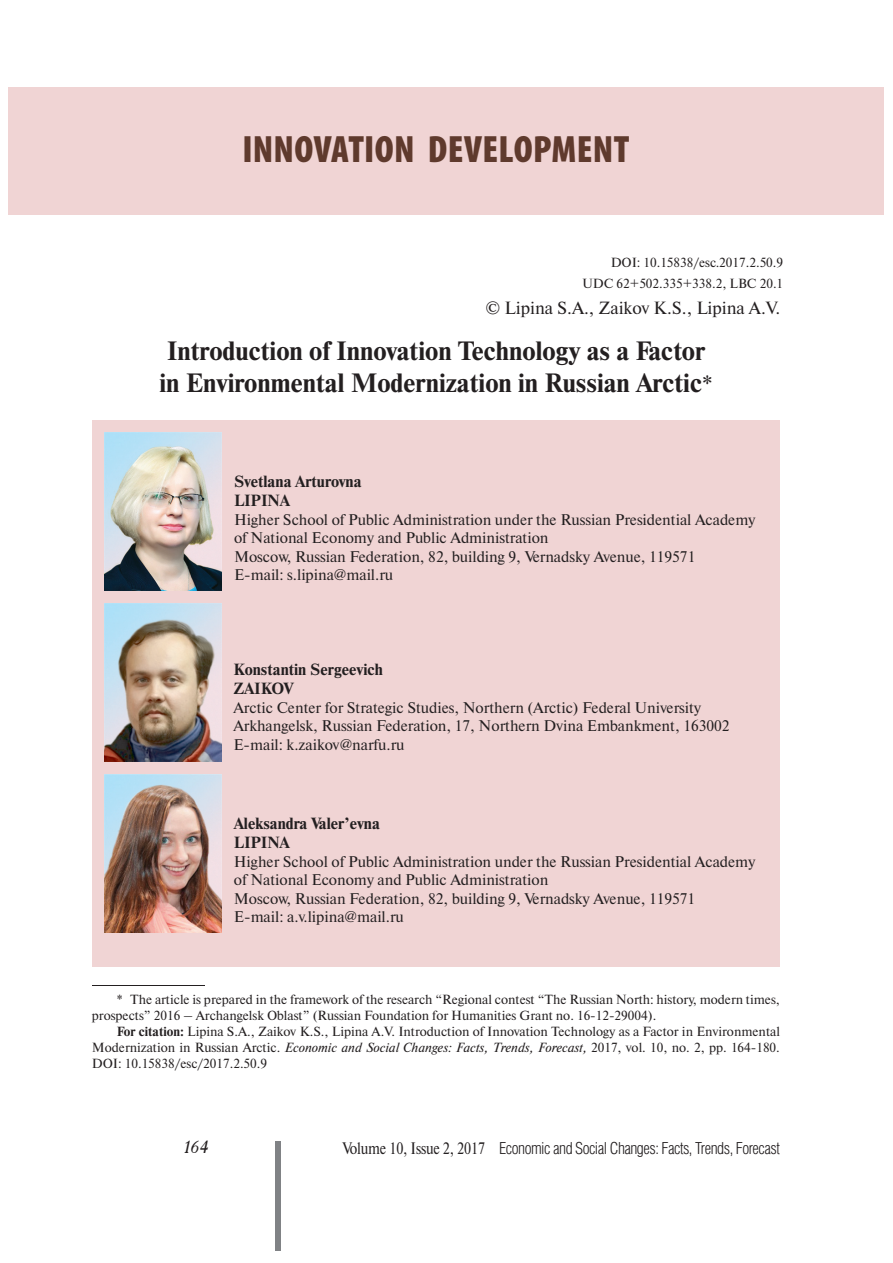
<style>
.page{position:relative;width:893px;height:1263px;background:#fff}
.page>*{position:absolute;margin:0;border:0;box-sizing:border-box;transform-origin:0 0}
.t1{font:900 condensed 38.25px "Myriad Pro";letter-spacing:.01em;color:#5f3a2d}
.t2{font:700 26.4px/31.8px "Newton C";color:#231f20}
.t3{font:17.7px "Newton C";color:#231f20}
.t4{font:italic 17.7px "Academy";color:#231f20}
.t5{font:300 16.65px "Helios Cond";letter-spacing:-.03em;color:#231f20}
.t6{font:700 16.2px/19.4px "Newton C";color:#231f20}
.t7{font:15.45px/18.5px "Newton C";color:#231f20}
.t8{font:13.2px/15.9px "Newton C";color:#231f20}
.s1{font-family:"Minion Pro"}
.s2{font-weight:400;font-size:23.55px}
.s3{font-weight:700}
.s4{font-style:italic}
.s5{font-family:"Newton C";font-weight:400}
</style>
<div class="page">
<div style="left:275px;top:1141px;width:6px;height:109px;background:#808285"></div>
<hr style="left:92px;top:985px;width:112px;height:1px;background:#231f20">
<div style="left:92px;top:420px;width:688px;height:547px;background:#f0d4d4"></div>
<div style="left:9px;top:87px;width:875px;height:127px;background:#f0d4d4"></div>
<img style="left:105px;top:433px;width:117px;height:158px">
<img style="left:105px;top:603px;width:117px;height:159px">
<img style="left:105px;top:774px;width:116px;height:159px">
<h1 class="t1" style="left:242px;top:136px;width:388px">INNOVATION DEVELOPMENT</h1>
<p class="t8" style="left:582px;top:254px;width:203px;line-height:20.1px;text-align:right">DOI: 10.15838/esc<span class="s1">.</span>2017.2.50.9<br>UDC 62+502.335+338.2, LBC 20.1</p>
<p class="t3" style="left:485px;top:301px;width:296px">© Lipina S.A., Zaikov K.S., Lipina A.V.</p>
<h2 class="t2" style="left:159px;top:337px;width:555px">Introduction of Innovation Technology as a Factor in Environmental Modernization in Russian Arctic<span class="s2">*</span></h2>
<p class="t6" style="left:234px;top:473px;width:129px">Svetlana Arturovna<br>LIPINA</p>
<p class="t7" style="left:234px;top:511px;width:523px">Higher School of Public Administration under the Russian Presidential Academy of National Economy and Public Administration<br>Moscow, Russian Federation, 82, building 9, Vernadsky Avenue, 119571<br>E-mail: s.lipina@mail.ru</p>
<p class="t6" style="left:233px;top:661px;width:151px">Konstantin Sergeevich<br>ZAIKOV</p>
<p class="t7" style="left:233px;top:699px;width:498px">Arctic Center for Strategic Studies, Northern (Arctic) Federal University<br>Arkhangelsk, Russian Federation, 17, Northern Dvina Embankment, 163002<br>E-mail: k.zaikov@narfu.ru</p>
<p class="t6" style="left:234px;top:815px;width:148px">Aleksandra Valer’evna<br>LIPINA</p>
<p class="t7" style="left:234px;top:853px;width:523px">Higher School of Public Administration under the Russian Presidential Academy of National Economy and Public Administration<br>Moscow, Russian Federation, 82, building 9, Vernadsky Avenue, 119571<br>E-mail: a.v.lipina@mail.ru</p>
<p class="t8" style="left:92px;top:993px;width:689px;text-indent:25px">* The article is prepared in the framework of the research “Regional contest “The Russian North: history, modern times, prospects” 2016 – Archangelsk Oblast” (Russian Foundation for Humanities Grant no. 16-12-29004).</p>
<p class="t8" style="left:92px;top:1025px;width:689px;text-align:justify;text-indent:25px"><span class="s3">For citation:</span> Lipina S.A., Zaikov K.S., Lipina A.V. Introduction of Innovation Technology as a Factor in Environmental Modernization in Russian Arctic. <span class="s4">Economic and Social Changes: Facts, Trends, Forecast,</span> 2017, vol. 10, no. 2, pp. 164-180.<br>DOI: 10.15838/esc/2017.2.50.9</p>
<p class="t4" style="left:184px;top:1139px;width:27px">164</p>
<p class="t5" style="left:343px;top:1143px;width:439px"><span class="s5">Volume 10, Issue 2, 2017</span> Economic and Social Changes: Facts, Trends, Forecast</p>
</div>
